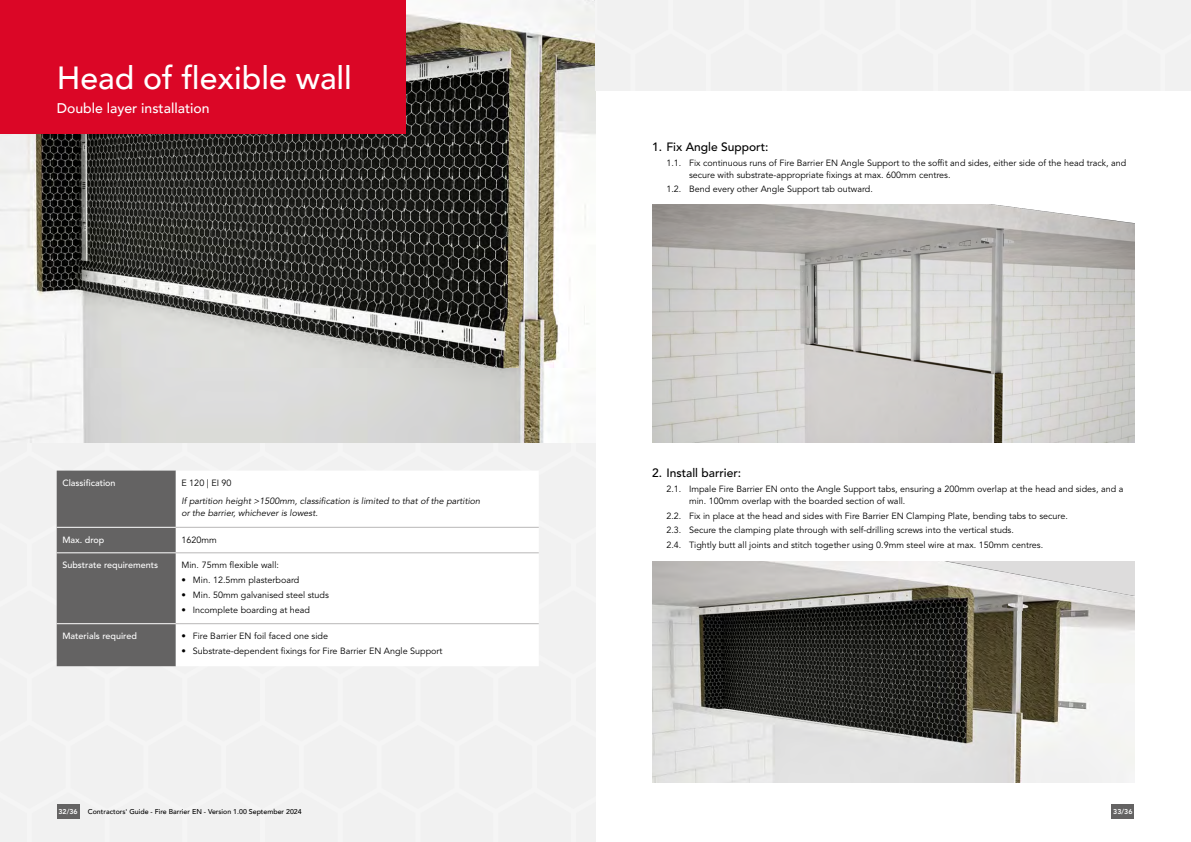
<style>
.page{position:relative;width:1191px;height:842px;background:#fff}
.page>*{position:absolute;margin:0;border:0;box-sizing:border-box;transform-origin:0 0}
.t1{font:500 32px "Avenir";color:#fff}
.t2{font:500 14px "Avenir";color:#fff}
.t3{font:500 12px "Avenir LT Std";color:#000}
.t4{font:9px/12px "Avenir LT Std";color:#000}
.t5{font:italic 9px/12px "Avenir LT Std";color:#000}
.t6{font:500 9px "Avenir LT Std";color:#fff}
.t7{font:500 7px "Avenir";color:#000}
.t8{font:800 7px "Avenir LT Std";color:#fff}
</style>
<div class="page">
<div style="left:0;top:442px;width:595px;height:400px;background:#f1f1f1"></div>
<svg style="left:0;top:0;width:595px;height:442px"></svg>
<div style="left:57px;top:471px;width:119px;height:195px;background:#646363"></div>
<svg style="left:176px;top:471px;width:363px;height:195px"></svg>
<hr style="left:57px;top:527px;width:119px;height:1px;background:#fff">
<hr style="left:57px;top:553px;width:119px;height:1px;background:#fff">
<hr style="left:57px;top:623px;width:119px;height:1px;background:#fff">
<hr style="left:176px;top:527px;width:363px;height:1px;background:#b8b7b7">
<hr style="left:176px;top:553px;width:363px;height:1px;background:#b8b7b7">
<hr style="left:176px;top:623px;width:363px;height:1px;background:#b8b7b7">
<div style="left:0;top:0;width:405px;height:133px;background:#db0626"></div>
<img style="left:652px;top:204px;width:482px;height:238px">
<img style="left:652px;top:561px;width:482px;height:221px">
<div style="left:1111px;top:804px;width:23px;height:15px;background:#646363"></div>
<div style="left:57px;top:804px;width:22px;height:15px;background:#646363"></div>
<h1 class="t1" style="left:57px;top:50px;width:297px">Head of flexible wall</h1>
<h2 class="t2" style="left:57px;top:96px;width:154px">Double layer installation</h2>
<p class="t6" style="left:62px;top:478px;width:55px">Classification</p>
<p class="t4" style="left:181px;top:477px;width:52px">E 120 | EI 90</p>
<p class="t5" style="left:181px;top:495px;width:300px">If partition height &gt;1500mm, classification is limited to that of the partition or the barrier, whichever is lowest.</p>
<p class="t6" style="left:62px;top:535px;width:44px">Max. drop</p>
<p class="t4" style="left:181px;top:535px;width:37px">1620mm</p>
<p class="t6" style="left:62px;top:560px;width:97px">Substrate requirements</p>
<p class="t4" style="left:181px;top:559px;width:99px">Min. 75mm flexible wall:</p>
<p class="t4" style="left:181px;top:574px;width:119px">• Min. 12.5mm plasterboard</p>
<p class="t4" style="left:181px;top:589px;width:149px">• Min. 50mm galvanised steel studs</p>
<p class="t4" style="left:181px;top:604px;width:130px">• Incomplete boarding at head</p>
<p class="t6" style="left:62px;top:631px;width:76px">Materials required</p>
<p class="t4" style="left:181px;top:630px;width:148px">• Fire Barrier EN foil faced one side</p>
<p class="t4" style="left:181px;top:645px;width:262px">• Substrate-dependent fixings for Fire Barrier EN Angle Support</p>
<h3 class="t3" style="left:652px;top:140px;width:118px">1. Fix Angle Support:</h3>
<p class="t4" style="left:689px;top:157px;width:438px;text-indent:-23px">1.1. Fix continuous runs of Fire Barrier EN Angle Support to the soffit and sides, either side of the head track, and secure with substrate-appropriate fixings at max. 600mm centres.</p>
<p class="t4" style="left:666px;top:184px;width:208px">1.2. Bend every other Angle Support tab outward.</p>
<h3 class="t3" style="left:652px;top:466px;width:91px">2. Install barrier:</h3>
<p class="t4" style="left:689px;top:483px;width:436px;text-indent:-23px">2.1. Impale Fire Barrier EN onto the Angle Support tabs, ensuring a 200mm overlap at the head and sides, and a min. 100mm overlap with the boarded section of wall.</p>
<p class="t4" style="left:666px;top:508px;width:403px;line-height:14.8px">2.2. Fix in place at the head and sides with Fire Barrier EN Clamping Plate, bending tabs to secure.<br>2.3. Secure the clamping plate through with self-drilling screws into the vertical studs.<br>2.4. Tightly butt all joints and stitch together using 0.9mm steel wire at max. 150mm centres.</p>
<p class="t8" style="left:58px;top:807px;width:21px">32/36</p>
<p class="t7" style="left:88px;top:805px;width:215px">Contractors' Guide - Fire Barrier EN - Version 1.00 September 2024</p>
<p class="t8" style="left:1113px;top:807px;width:21px">33/36</p>
</div>
